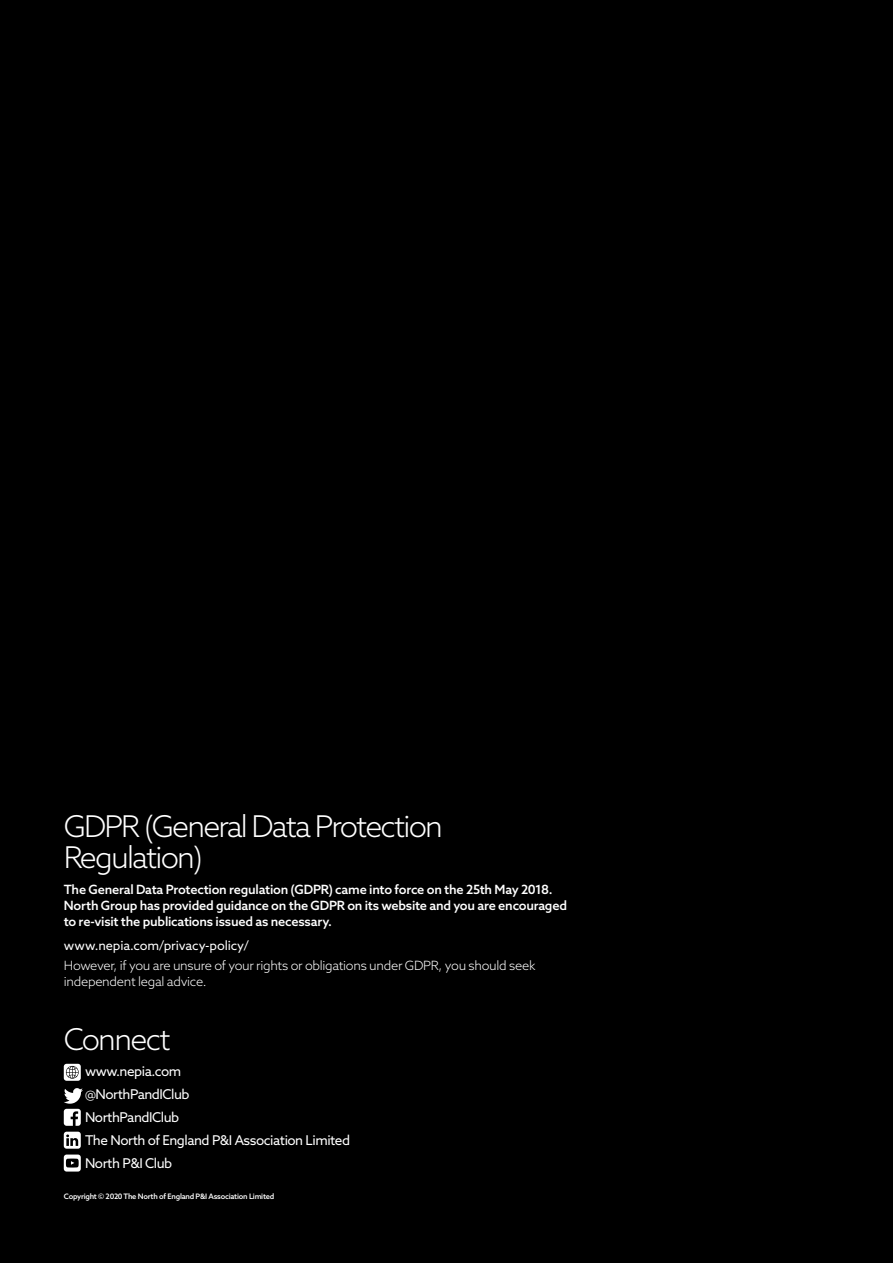
<style>
.page{position:relative;width:893px;height:1263px;background:#000}
.page>*{position:absolute;margin:0;border:0;box-sizing:border-box;transform-origin:0 0}
.NORTH_-_Contact_-_He{font:300 30px/31.5px "Azo Sans";letter-spacing:-.06em;color:#fff}
.NORTH_-_Contact_-_Co{font:13.5px "Azo Sans";letter-spacing:-.035em;color:#fff}
.NORTH_-_Title__Small{font:500 12.75px/15.8px "Azo Sans";letter-spacing:-.015em;color:#fff}
.NORTH_-_Body_1{font:300 12.75px/15.8px "Azo Sans";letter-spacing:-.02em;color:#fff}
.NORTH_-_Body_1-2{font:12.75px "Azo Sans";letter-spacing:-.005em;color:#fff}
.NORTH_-_Contact_-_Co-2{font:500 7.5px "Azo Sans";letter-spacing:-.03em;color:#fff}
</style>
<div class="page">
<svg style="left:64px;top:1064px;width:17px;height:17px"></svg>
<svg style="left:64px;top:1088px;width:19px;height:38px"></svg>
<svg style="left:64px;top:1132px;width:17px;height:39px"></svg>
<p class="NORTH_-_Contact_-_He" style="left:64px;top:810px;width:381px">GDPR (General Data Protection<br>Regulation)</p>
<p class="NORTH_-_Title__Small" style="left:64px;top:881px;width:505px">The General Data Protection regulation (GDPR) came into force on the 25th May 2018.<br>North Group has provided guidance on the GDPR on its website and you are encouraged to re-visit the publications issued as necessary.</p>
<p class="NORTH_-_Body_1-2" style="left:64px;top:937px;width:187px">www.nepia.com/privacy-policy/</p>
<p class="NORTH_-_Body_1" style="left:64px;top:957px;width:473px">However, if you are unsure of your rights or obligations under GDPR, you should seek independent legal advice.</p>
<p class="NORTH_-_Contact_-_He" style="left:64px;top:1023px;width:108px">Connect</p>
<p class="NORTH_-_Contact_-_Co" style="left:85px;top:1063px;width:98px">www.nepia.com</p>
<p class="NORTH_-_Contact_-_Co" style="left:85px;top:1085px;width:106px">@NorthPandIClub</p>
<p class="NORTH_-_Contact_-_Co" style="left:85px;top:1108px;width:96px">NorthPandIClub</p>
<p class="NORTH_-_Contact_-_Co" style="left:85px;top:1131px;width:267px">The North of England P&amp;I Association Limited</p>
<p class="NORTH_-_Contact_-_Co" style="left:85px;top:1154px;width:89px">North P&amp;I Club</p>
<p class="NORTH_-_Contact_-_Co-2" style="left:64px;top:1191px;width:212px">Copyright © 2020 The North of England P&amp;I Association Limited</p>
</div>
